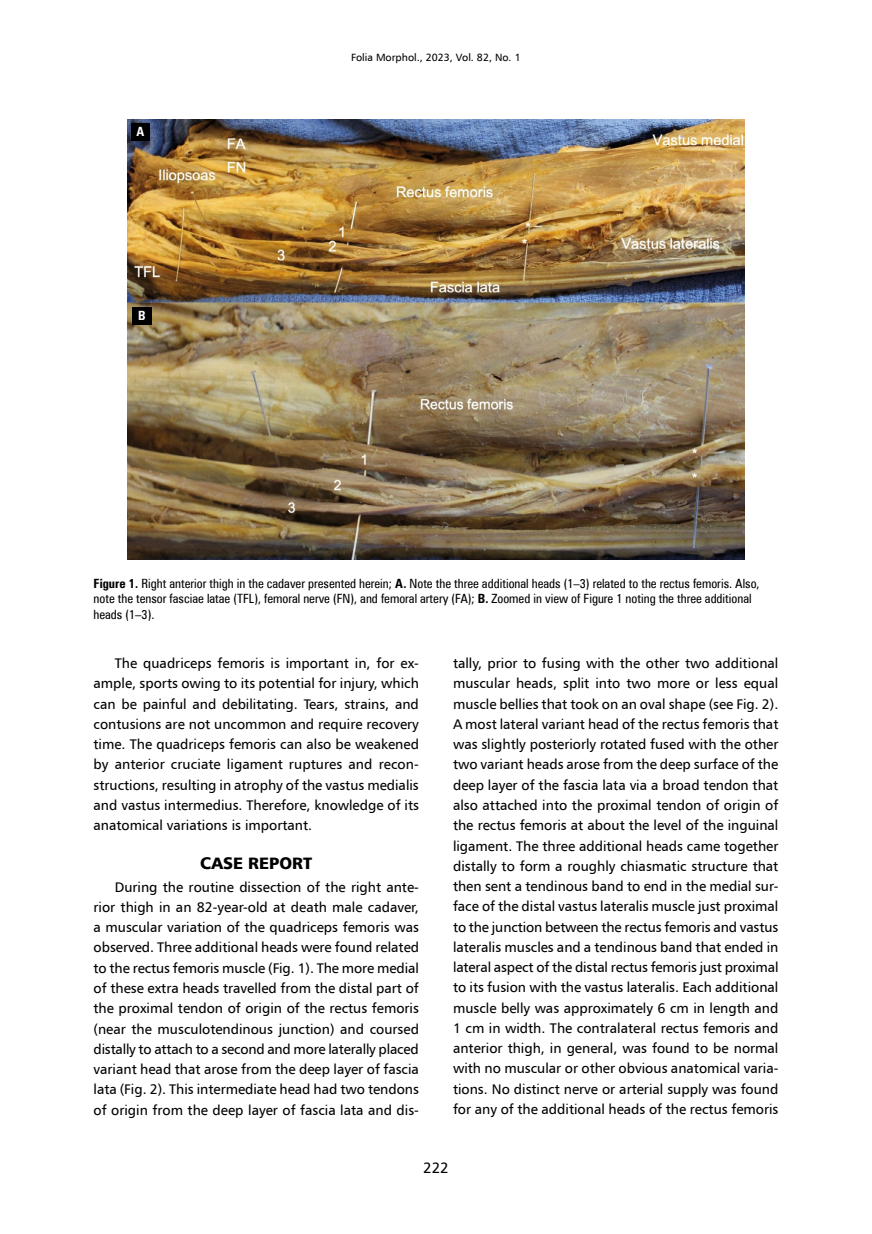
<style>
.page{position:relative;width:872px;height:1234px;background:#fff}
.page>*{position:absolute;margin:0;border:0;box-sizing:border-box;transform-origin:0 0}
.t1{font:16.5px "Humnst 777 Blk EU";color:#000}
.t2{font:15px "Humnst 777 EU";color:#000}
.t3{font:13.95px/20.2px "Humnst 777 EU";color:#000;text-align:justify}
.t4{font:12.75px/15.3px "Zurich Cn EU";color:#000}
.t5{font:700 12.75px "Zurich Cn EU";color:#fff}
.t6{font:10.5px "Humnst 777 EU";color:#000}
.s1{font-weight:700}
</style>
<div class="page">
<img style="left:128px;top:119px;width:616px;height:440px">
<div style="left:131px;top:123px;width:19px;height:18px;background:#000"></div>
<div style="left:132px;top:307px;width:19px;height:17px;background:#000"></div>
<p class="t5" style="left:136px;top:124px;width:9px">A</p>
<p class="t5" style="left:138px;top:308px;width:9px">B</p>
<p class="t6" style="left:351px;top:50px;width:171px">Folia Morphol., 2023, Vol. 82, No. 1</p>
<p class="t4" style="left:94px;top:575px;width:667px"><span class="s1">Figure 1.</span> Right anterior thigh in the cadaver presented herein; <span class="s1">A.</span> Note the three additional heads (1–3) related to the rectus femoris. Also, note the tensor fasciae latae (TFL), femoral nerve (FN), and femoral artery (FA); <span class="s1">B.</span> Zoomed in view of Figure 1 noting the three additional heads (1–3).</p>
<p class="t3" style="left:94px;top:652px;width:327px;text-indent:21px">The quadriceps femoris is important in, for ex&shy;ample, sports owing to its potential for injury, which can be painful and debilitating. Tears, strains, and contusions are not uncommon and require recovery time. The quadriceps femoris can also be weakened by anterior cruciate ligament ruptures and recon&shy;structions, resulting in atrophy of the vastus medialis and vastus intermedius. Therefore, knowledge of its anatomical variations is important.</p>
<p class="t1" style="left:200px;top:852px;width:113px">CASE REPORT</p>
<p class="t3" style="left:94px;top:876px;width:327px;text-indent:21px">During the routine dissection of the right ante&shy;rior thigh in an 82-year-old at death male cadaver, a muscular variation of the quadriceps femoris was observed. Three additional heads were found related to the rectus femoris muscle (Fig. 1). The more medial of these extra heads travelled from the distal part of the proximal tendon of origin of the rectus femoris (near the musculotendinous junction) and coursed distally to attach to a second and more laterally placed variant head that arose from the deep layer of fascia lata (Fig. 2). This intermediate head had two tendons of origin from the deep layer of fascia lata and dis-</p>
<p class="t3" style="left:453px;top:652px;width:327px">tally, prior to fusing with the other two additional muscular heads, split into two more or less equal muscle bellies that took on an oval shape (see Fig. 2).<br>A most lateral variant head of the rectus femoris that was slightly posteriorly rotated fused with the other two variant heads arose from the deep surface of the deep layer of the fascia lata via a broad tendon that also attached into the proximal tendon of origin of the rectus femoris at about the level of the inguinal ligament. The three additional heads came together distally to form a roughly chiasmatic structure that then sent a tendinous band to end in the medial sur&shy;face of the distal vastus lateralis muscle just proximal to the junction between the rectus femoris and vastus lateralis muscles and a tendinous band that ended in lateral aspect of the distal rectus femoris just proximal to its fusion with the vastus lateralis. Each additional muscle belly was approximately 6 cm in length and 1 cm in width. The contralateral rectus femoris and anterior thigh, in general, was found to be normal with no muscular or other obvious anatomical varia&shy;tions. No distinct nerve or arterial supply was found for any of the additional heads of the rectus femoris</p>
<p class="t2" style="left:423px;top:1157px;width:27px">222</p>
</div>
